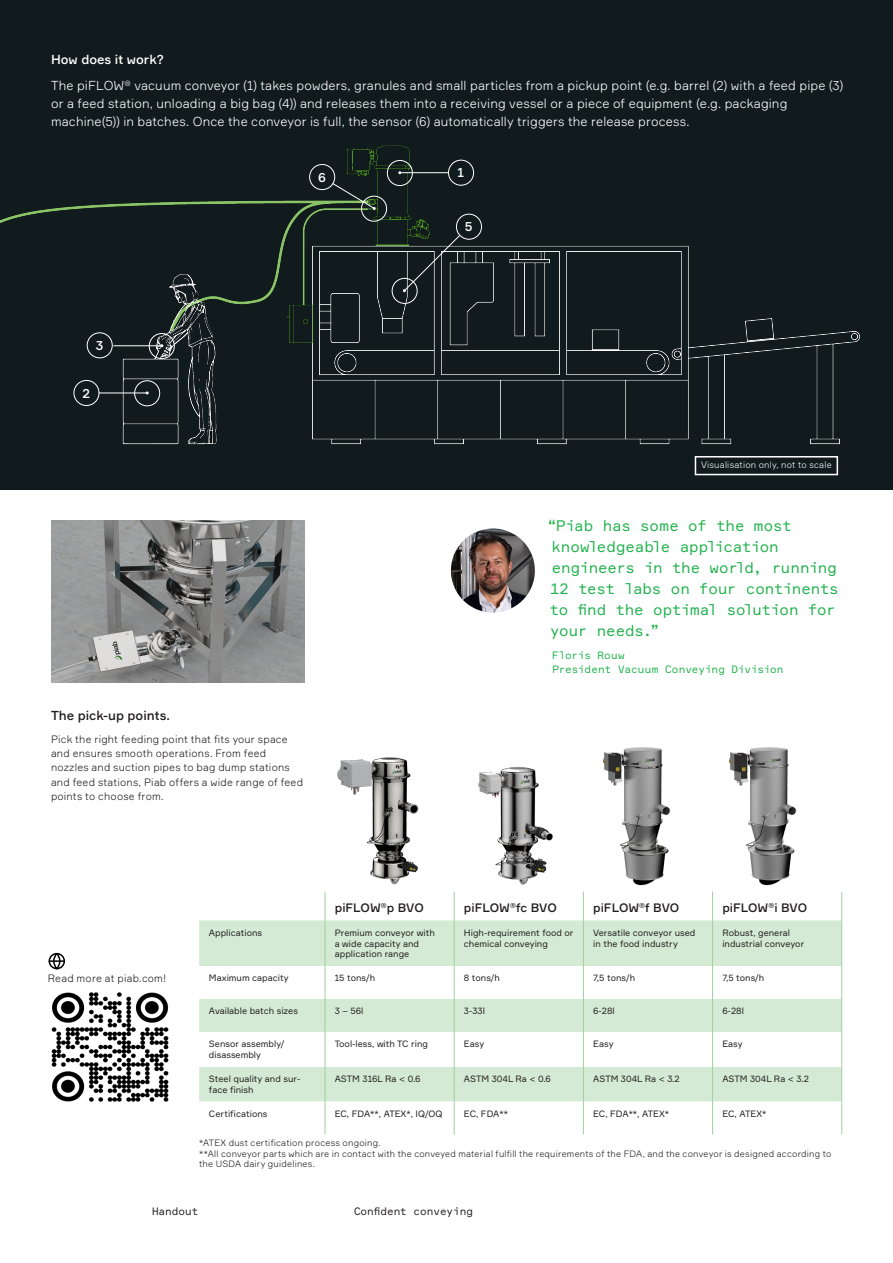
<style>
.page{position:relative;width:893px;height:1263px;background:#fff}
.page>*{position:absolute;margin:0;border:0;box-sizing:border-box;transform-origin:0 0}
.Small_quote{font:15px/21px "Formular Mono";letter-spacing:-.01em;color:#22b24e}
.Body{font:300 12.75px/18px "Formular";letter-spacing:.01em;color:#fff}
.Heading_8_5_-_Semibo{font:500 12.75px "Formular";color:#fff}
.Heading_8_5_-_Semibo-2{font:500 12.75px "Formular";color:#231f20}
.Table_-_Header_7{font:500 12px "Formular";color:#231f20}
.Small_body{font:300 10.5px/14.2px "Formular";letter-spacing:.02em;color:#231f20}
.Small_body-2{font:10.5px "Formular Mono";letter-spacing:.005em;color:#22b24e}
.t1{font:10.5px "Formular Mono";color:#231f20}
.Heading_8_5_-_Semibo-3{font:300 10.5px "Formular";letter-spacing:.02em;color:#231f20}
.Table_-_Text_7{font:9px/10.8px "Formular";color:#231f20}
.Small_body-3{font:300 9px/10.8px "Formular";letter-spacing:.025em;color:#231f20}
.Body-2{font:300 9px "Formular";letter-spacing:.025em;color:#fff}
</style>
<div class="page">
<div style="left:0;top:0;width:893px;height:489px;background:#111b1e"></div>
<img style="left:51px;top:520px;width:253px;height:162px">
<img style="left:337px;top:747px;width:460px;height:139px">
<div style="left:199px;top:920px;width:642px;height:46px;background:#d5ead4"></div>
<svg style="left:199px;top:966px;width:642px;height:168px"></svg>
<svg style="left:325px;top:891px;width:1px;height:29px"></svg>
<hr style="left:325px;top:920px;width:1px;height:46px;background:#9cd19e">
<hr style="left:325px;top:966px;width:1px;height:33px;background:#9cd19e">
<hr style="left:325px;top:999px;width:1px;height:33px;background:#9cd19e">
<hr style="left:325px;top:1032px;width:1px;height:35px;background:#9cd19e">
<hr style="left:325px;top:1067px;width:1px;height:34px;background:#9cd19e">
<hr style="left:325px;top:1101px;width:1px;height:33px;background:#9cd19e">
<hr style="left:712px;top:920px;width:1px;height:46px;background:#9cd19e">
<hr style="left:712px;top:966px;width:1px;height:33px;background:#9cd19e">
<hr style="left:712px;top:999px;width:1px;height:33px;background:#9cd19e">
<hr style="left:712px;top:1032px;width:1px;height:35px;background:#9cd19e">
<hr style="left:712px;top:1067px;width:1px;height:34px;background:#9cd19e">
<hr style="left:712px;top:1101px;width:1px;height:33px;background:#9cd19e">
<svg style="left:712px;top:891px;width:1px;height:29px"></svg>
<hr style="left:841px;top:920px;width:1px;height:46px;background:#9cd19e">
<hr style="left:841px;top:966px;width:1px;height:33px;background:#9cd19e">
<hr style="left:841px;top:999px;width:1px;height:33px;background:#9cd19e">
<hr style="left:841px;top:1032px;width:1px;height:35px;background:#9cd19e">
<hr style="left:841px;top:1067px;width:1px;height:34px;background:#9cd19e">
<hr style="left:841px;top:1101px;width:1px;height:33px;background:#9cd19e">
<svg style="left:841px;top:891px;width:1px;height:29px"></svg>
<svg style="left:454px;top:891px;width:1px;height:29px"></svg>
<svg style="left:583px;top:891px;width:1px;height:29px"></svg>
<hr style="left:454px;top:920px;width:1px;height:46px;background:#9cd19e">
<hr style="left:583px;top:920px;width:1px;height:46px;background:#9cd19e">
<hr style="left:454px;top:966px;width:1px;height:33px;background:#9cd19e">
<hr style="left:583px;top:966px;width:1px;height:33px;background:#9cd19e">
<hr style="left:454px;top:999px;width:1px;height:33px;background:#9cd19e">
<hr style="left:583px;top:999px;width:1px;height:33px;background:#9cd19e">
<hr style="left:454px;top:1032px;width:1px;height:35px;background:#9cd19e">
<hr style="left:583px;top:1032px;width:1px;height:35px;background:#9cd19e">
<hr style="left:454px;top:1067px;width:1px;height:34px;background:#9cd19e">
<hr style="left:583px;top:1067px;width:1px;height:34px;background:#9cd19e">
<hr style="left:454px;top:1101px;width:1px;height:33px;background:#9cd19e">
<hr style="left:583px;top:1101px;width:1px;height:33px;background:#9cd19e">
<img style="left:0;top:145px;width:860px;height:331px">
<hr style="left:99px;top:393px;width:48px;height:1px;background:#fff">
<div style="left:134px;top:380px;width:26px;height:26px;border:1px solid #fff;border-radius:50%"></div>
<div style="left:74px;top:380px;width:25px;height:26px;border:1px solid #fff;border-radius:50%"></div>
<hr style="left:113px;top:345px;width:49px;height:1px;background:#fff">
<div style="left:149px;top:333px;width:26px;height:26px;border:1px solid #fff;border-radius:50%"></div>
<div style="left:87px;top:332px;width:26px;height:26px;border:1px solid #fff;border-radius:50%"></div>
<svg style="left:332px;top:182px;width:56px;height:41px"></svg>
<div style="left:309px;top:164px;width:26px;height:26px;border:1px solid #fff;border-radius:50%"></div>
<hr style="left:400px;top:172px;width:48px;height:1px;background:#fff">
<div style="left:387px;top:160px;width:26px;height:26px;border:1px solid #fff;border-radius:50%"></div>
<div style="left:448px;top:160px;width:26px;height:26px;border:1px solid #fff;border-radius:50%"></div>
<svg style="left:391px;top:234px;width:70px;height:72px"></svg>
<div style="left:456px;top:214px;width:26px;height:26px;border:1px solid #fff;border-radius:50%"></div>
<div style="left:695px;top:456px;width:143px;height:19px;border:2px solid #fff"></div>
<img style="left:451px;top:529px;width:84px;height:83px;border-radius:42px">
<img style="left:51px;top:992px;width:118px;height:110px">
<div style="left:49px;top:953px;width:16px;height:16px;border:2px solid #000;border-radius:50%"></div>
<svg style="left:49px;top:960px;width:15px;height:2px"></svg>
<div style="left:53px;top:953px;width:8px;height:16px;border:2px solid #000;border-radius:50%"></div>
<p class="Heading_8_5_-_Semibo" style="left:51px;top:51px;width:114px">How does it work?</p>
<p class="Body" style="left:51px;top:76px;width:794px">The piFLOW<sup>®</sup> vacuum conveyor (1) takes powders, granules and small particles from a pickup point (e.g. barrel (2) with a feed pipe (3) or a feed station, unloading a big bag (4)) and releases them into a receiving vessel or a piece of equipment (e.g. packaging machine(5)) in batches. Once the conveyor is full, the sensor (6) automatically triggers the release process.</p>
<p class="Heading_8_5_-_Semibo" style="left:318px;top:169px;width:9px">6</p>
<p class="Heading_8_5_-_Semibo" style="left:458px;top:165px;width:8px">1</p>
<p class="Heading_8_5_-_Semibo" style="left:465px;top:219px;width:9px">5</p>
<p class="Heading_8_5_-_Semibo" style="left:96px;top:338px;width:9px">3</p>
<p class="Heading_8_5_-_Semibo" style="left:83px;top:385px;width:9px">2</p>
<p class="Heading_8_5_-_Semibo-2" style="left:51px;top:708px;width:121px">The pick-up points.</p>
<p class="Small_body" style="left:51px;top:732px;width:254px">Pick the right feeding point that fits your space and ensures smooth operations. From feed nozzles and suction pipes to bag dump stations and feed stations, Piab offers a wide range of feed points to choose from.</p>
<p class="Body-2" style="left:701px;top:459px;width:132px">Visualisation only, not to scale</p>
<p class="Small_quote" style="left:547px;top:515px;width:293px">“Piab has some of the most knowledgeable application engineers in the world, running<br>12 test labs on four continents to find the optimal solution for your needs.”</p>
<p class="Small_body-2" style="left:552px;top:649px;width:74px">Floris Rouw</p>
<p class="Small_body-2" style="left:552px;top:663px;width:233px">President Vacuum Conveying Division</p>
<p class="Table_-_Header_7" style="left:335px;top:900px;width:91px">piFLOW<sup>®</sup>p BVO</p>
<p class="Table_-_Header_7" style="left:464px;top:900px;width:94px">piFLOW<sup>®</sup>fc BVO</p>
<p class="Table_-_Header_7" style="left:593px;top:900px;width:88px">piFLOW<sup>®</sup>f BVO</p>
<p class="Table_-_Header_7" style="left:722px;top:900px;width:86px">piFLOW<sup>®</sup>i BVO</p>
<p class="Heading_8_5_-_Semibo-3" style="left:48px;top:972px;width:120px">Read more at piab.com!</p>
<p class="Table_-_Text_7" style="left:209px;top:927px;width:55px">Applications</p>
<p class="Table_-_Text_7" style="left:335px;top:927px;width:102px">Premium conveyor with a wide capacity and application range</p>
<p class="Table_-_Text_7" style="left:464px;top:927px;width:111px">High-requirement food or chemical conveying</p>
<p class="Table_-_Text_7" style="left:593px;top:927px;width:104px">Versatile conveyor used in the food industry</p>
<p class="Table_-_Text_7" style="left:722px;top:927px;width:83px">Robust, general industrial conveyor</p>
<p class="Table_-_Text_7" style="left:209px;top:973px;width:81px">Maximum capacity</p>
<p class="Table_-_Text_7" style="left:335px;top:973px;width:42px">15 tons/h</p>
<p class="Table_-_Text_7" style="left:464px;top:973px;width:38px">8 tons/h</p>
<p class="Table_-_Text_7" style="left:593px;top:973px;width:44px">7,5 tons/h</p>
<p class="Table_-_Text_7" style="left:722px;top:973px;width:44px">7,5 tons/h</p>
<p class="Table_-_Text_7" style="left:209px;top:1006px;width:91px">Available batch sizes</p>
<p class="Table_-_Text_7" style="left:335px;top:1006px;width:30px">3 – 56l</p>
<p class="Table_-_Text_7" style="left:464px;top:1006px;width:22px">3-33l</p>
<p class="Table_-_Text_7" style="left:593px;top:1006px;width:23px">6-28l</p>
<p class="Table_-_Text_7" style="left:722px;top:1006px;width:23px">6-28l</p>
<p class="Table_-_Text_7" style="left:209px;top:1039px;width:77px">Sensor assembly/ disassembly</p>
<p class="Table_-_Text_7" style="left:335px;top:1039px;width:95px">Tool-less, with TC ring</p>
<p class="Table_-_Text_7" style="left:464px;top:1039px;width:22px">Easy</p>
<p class="Table_-_Text_7" style="left:593px;top:1039px;width:22px">Easy</p>
<p class="Table_-_Text_7" style="left:722px;top:1039px;width:22px">Easy</p>
<p class="Table_-_Text_7" style="left:209px;top:1073px;width:93px">Steel quality and sur&shy;face finish</p>
<p class="Table_-_Text_7" style="left:335px;top:1073px;width:87px">ASTM 316L Ra &lt; 0.6</p>
<p class="Table_-_Text_7" style="left:464px;top:1073px;width:88px">ASTM 304L Ra &lt; 0.6</p>
<p class="Table_-_Text_7" style="left:593px;top:1073px;width:88px">ASTM 304L Ra &lt; 3.2</p>
<p class="Table_-_Text_7" style="left:722px;top:1073px;width:88px">ASTM 304L Ra &lt; 3.2</p>
<p class="Table_-_Text_7" style="left:209px;top:1108px;width:60px">Certifications</p>
<p class="Table_-_Text_7" style="left:335px;top:1108px;width:109px">EC, FDA**, ATEX*, IQ/OQ</p>
<p class="Table_-_Text_7" style="left:464px;top:1108px;width:46px">EC, FDA**</p>
<p class="Table_-_Text_7" style="left:593px;top:1108px;width:77px">EC, FDA**, ATEX*</p>
<p class="Table_-_Text_7" style="left:722px;top:1108px;width:46px">EC, ATEX*</p>
<p class="Small_body-3" style="left:199px;top:1137px;width:183px">*ATEX dust certification process ongoing.</p>
<p class="Small_body-3" style="left:199px;top:1148px;width:634px">**All conveyor parts which are in contact with the conveyed material fulfill the requirements of the FDA, and the conveyor is designed according to the USDA dairy guidelines.</p>
<p class="t1" style="left:152px;top:1205px;width:48px">Handout</p>
<p class="t1" style="left:354px;top:1205px;width:121px">Confident conveying</p>
</div>
